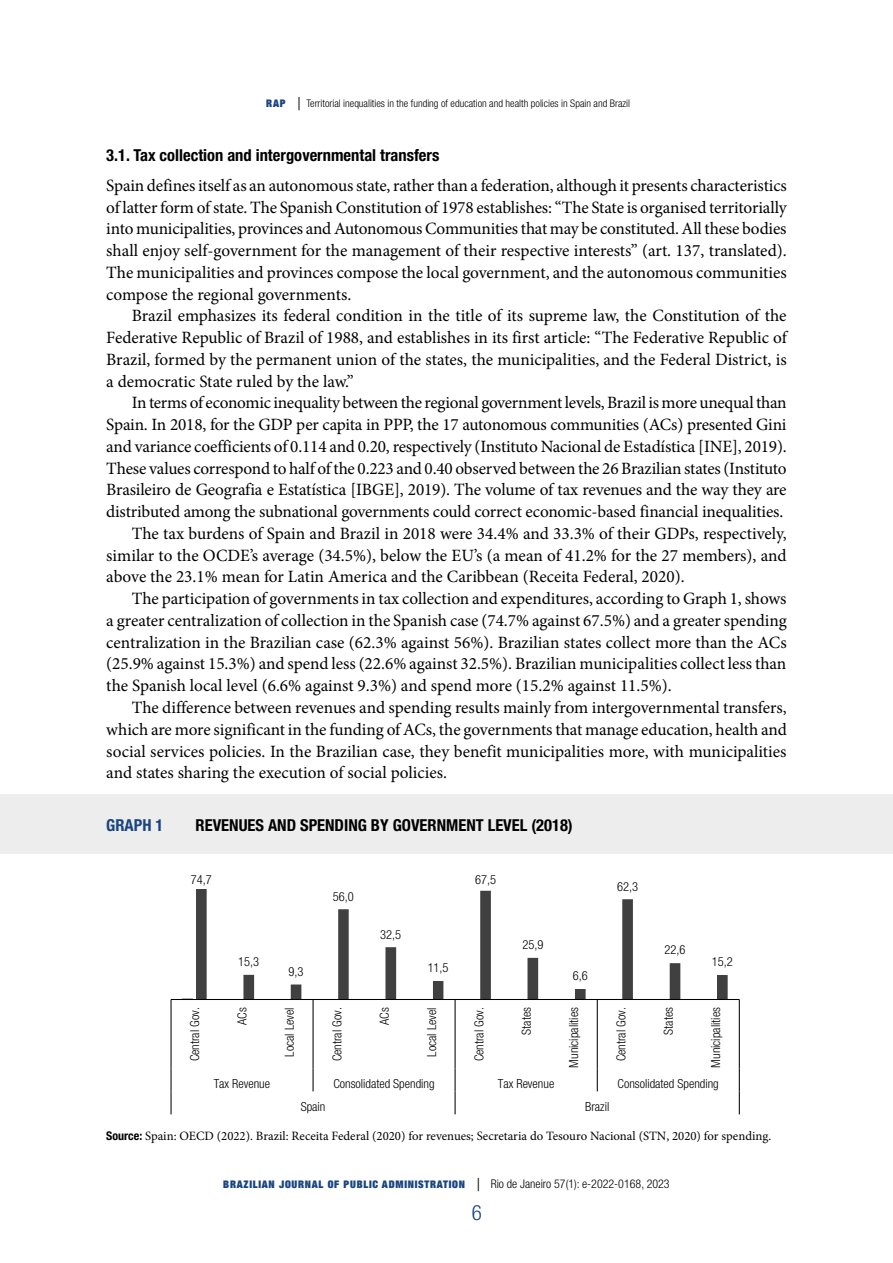
<style>
.page{position:relative;width:893px;height:1263px;background:#fff}
.page>*{position:absolute;margin:0;border:0;box-sizing:border-box;transform-origin:0 0}
.t1{font:300 condensed 21px "Helvetica Neue LT Std";color:#184480}
.t2{font:17.25px/21.8px "Minion Pro";letter-spacing:-.005em;color:#000;text-align:justify}
.t3{font:700 condensed 16.5px "Helvetica Neue LT Std";color:#000}
.t4{font:700 condensed 16.5px "Helvetica Neue LT Std";color:#184480}
.t5{font:12.75px "Minion Pro";color:#000}
.t6{font:300 condensed 12.45px "Helvetica Neue LT Std";color:#000}
.t7{font:300 condensed 10.5px "Helvetica Neue LT Std";color:#000}
.t8{font:900 expanded 10.5px "Helvetica Neue";letter-spacing:.07em;color:#184480}
.s1{font-family:"Helvetica Neue";font-weight:900;font-stretch:expanded;color:#184480}
.s2{font-size:18px}
.s3{font-family:"Helvetica Neue LT Std";font-weight:700;font-stretch:condensed;font-size:12px}
.s4{font-family:"Helvetica Neue LT Std";font-weight:300;font-stretch:condensed;font-size:18px;color:#000}
.s5{font-family:"Helvetica Neue LT Std";font-weight:300;font-stretch:condensed;font-size:12px;color:#000}
</style>
<div class="page">
<div style="left:0;top:794px;width:893px;height:60px;background:#ededed"></div>
<svg style="left:196px;top:889px;width:532px;height:110px"></svg>
<hr style="left:171px;top:999px;width:568px;height:1px;background:#000">
<hr style="left:171px;top:999px;width:1px;height:69px;background:#000">
<hr style="left:313px;top:999px;width:1px;height:69px;background:#000">
<hr style="left:455px;top:999px;width:1px;height:69px;background:#000">
<hr style="left:597px;top:999px;width:1px;height:69px;background:#000">
<hr style="left:739px;top:999px;width:1px;height:69px;background:#000">
<svg style="left:313px;top:1068px;width:1px;height:23px"></svg>
<svg style="left:597px;top:1068px;width:1px;height:23px"></svg>
<svg style="left:171px;top:1068px;width:1px;height:46px"></svg>
<svg style="left:455px;top:1068px;width:1px;height:46px"></svg>
<svg style="left:739px;top:1068px;width:1px;height:46px"></svg>
<div style="left:234px;top:952px;width:29px;height:19px;background:#fff"></div>
<div style="left:284px;top:962px;width:24px;height:18px;background:#fff"></div>
<div style="left:329px;top:887px;width:29px;height:18px;background:#fff"></div>
<div style="left:376px;top:925px;width:29px;height:18px;background:#fff"></div>
<div style="left:423px;top:958px;width:30px;height:19px;background:#fff"></div>
<div style="left:518px;top:935px;width:29px;height:19px;background:#fff"></div>
<div style="left:569px;top:966px;width:23px;height:19px;background:#fff"></div>
<div style="left:613px;top:877px;width:29px;height:18px;background:#fff"></div>
<div style="left:660px;top:941px;width:30px;height:18px;background:#fff"></div>
<div style="left:708px;top:953px;width:29px;height:18px;background:#fff"></div>
<p class="t7" style="left:266px;top:98px;width:365px"><span class="s1">RAP</span> <span class="s2">|</span> Territorial inequalities in the funding of education and health policies in Spain and Brazil</p>
<p class="t3" style="left:106px;top:145px;width:335px">3.1. Tax collection and intergovernmental transfers</p>
<p class="t2" style="left:106px;top:175px;width:682px">Spain defines itself as an autonomous state, rather than a federation, although it presents characteristics of latter form of state. The Spanish Constitution of 1978 establishes: “The State is organised territorially into municipalities, provinces and Autonomous Communities that may be constituted. All these bodies shall enjoy self-government for the management of their respective interests” (art. 137, translated).<br>The municipalities and provinces compose the local government, and the autonomous communities compose the regional governments.</p>
<p class="t2" style="left:106px;top:305px;width:682px;text-indent:26px">Brazil emphasizes its federal condition in the title of its supreme law, the Constitution of the Federative Republic of Brazil of 1988, and establishes in its first article: “The Federative Republic of Brazil, formed by the permanent union of the states, the municipalities, and the Federal District, is a democratic State ruled by the law.”</p>
<p class="t2" style="left:132px;top:392px;width:656px">In terms of economic inequality between the regional government levels, Brazil is more unequal than</p>
<p class="t2" style="left:106px;top:414px;width:682px">Spain. In 2018, for the GDP per capita in PPP, the 17 autonomous communities (ACs) presented Gini</p>
<p class="t2" style="left:106px;top:436px;width:682px">and variance coefficients of 0.114 and 0.20, respectively (Instituto Nacional de Estadística [INE], 2019).</p>
<p class="t2" style="left:106px;top:457px;width:682px">These values correspond to half of the 0.223 and 0.40 observed between the 26 Brazilian states (Instituto</p>
<p class="t2" style="left:106px;top:479px;width:682px">Brasileiro de Geografia e Estatística [IBGE], 2019). The volume of tax revenues and the way they are</p>
<p class="t2" style="left:106px;top:501px;width:678px">distributed among the subnational governments could correct economic-based financial inequalities.</p>
<p class="t2" style="left:132px;top:523px;width:656px">The tax burdens of Spain and Brazil in 2018 were 34.4% and 33.3% of their GDPs, respectively,</p>
<p class="t2" style="left:106px;top:544px;width:682px">similar to the OCDE’s average (34.5%), below the EU’s (a mean of 41.2% for the 27 members), and</p>
<p class="t2" style="left:106px;top:566px;width:580px">above the 23.1% mean for Latin America and the Caribbean (Receita Federal, 2020).</p>
<p class="t2" style="left:132px;top:588px;width:656px">The participation of governments in tax collection and expenditures, according to Graph 1, shows</p>
<p class="t2" style="left:106px;top:610px;width:682px">a greater centralization of collection in the Spanish case (74.7% against 67.5%) and a greater spending</p>
<p class="t2" style="left:106px;top:631px;width:682px">centralization in the Brazilian case (62.3% against 56%). Brazilian states collect more than the ACs</p>
<p class="t2" style="left:106px;top:653px;width:682px">(25.9% against 15.3%) and spend less (22.6% against 32.5%). Brazilian municipalities collect less than</p>
<p class="t2" style="left:106px;top:675px;width:567px">the Spanish local level (6.6% against 9.3%) and spend more (15.2% against 11.5%).</p>
<p class="t2" style="left:132px;top:697px;width:656px">The difference between revenues and spending results mainly from intergovernmental transfers,</p>
<p class="t2" style="left:106px;top:718px;width:682px">which are more significant in the funding of ACs, the governments that manage education, health and</p>
<p class="t2" style="left:106px;top:740px;width:682px">social services policies. In the Brazilian case, they benefit municipalities more, with municipalities</p>
<p class="t2" style="left:106px;top:762px;width:342px">and states sharing the execution of social policies.</p>
<p class="t4" style="left:106px;top:815px;width:59px">GRAPH 1</p>
<p class="t3" style="left:196px;top:815px;width:379px">REVENUES AND SPENDING BY GOVERNMENT LEVEL (2018)</p>
<p class="t6" style="left:191px;top:873px;width:22px">74,7</p>
<p class="t6" style="left:238px;top:955px;width:22px">15,3</p>
<p class="t6" style="left:289px;top:964px;width:16px">9,3</p>
<p class="t6" style="left:333px;top:889px;width:22px">56,0</p>
<p class="t6" style="left:380px;top:927px;width:22px">32,5</p>
<p class="t6" style="left:475px;top:873px;width:22px">67,5</p>
<p class="t6" style="left:428px;top:961px;width:22px">11,5</p>
<p class="t6" style="left:522px;top:937px;width:22px">25,9</p>
<p class="t6" style="left:573px;top:969px;width:16px">6,6</p>
<p class="t6" style="left:617px;top:879px;width:22px">62,3</p>
<p class="t6" style="left:664px;top:943px;width:22px">22,6</p>
<p class="t6" style="left:712px;top:955px;width:22px">15,2</p>
<p class="t6" style="left:188px;top:1061px;width:56px;rotate:-90deg">Central Gov.</p>
<p class="t6" style="left:235px;top:1025px;width:19px;rotate:-90deg">ACs</p>
<p class="t6" style="left:282px;top:1056px;width:51px;rotate:-90deg">Local Level</p>
<p class="t6" style="left:330px;top:1061px;width:56px;rotate:-90deg">Central Gov.</p>
<p class="t6" style="left:377px;top:1025px;width:19px;rotate:-90deg">ACs</p>
<p class="t6" style="left:424px;top:1056px;width:51px;rotate:-90deg">Local Level</p>
<p class="t6" style="left:472px;top:1061px;width:56px;rotate:-90deg">Central Gov.</p>
<p class="t6" style="left:519px;top:1035px;width:29px;rotate:-90deg">States</p>
<p class="t6" style="left:567px;top:1067px;width:62px;rotate:-90deg">Municipalities</p>
<p class="t6" style="left:614px;top:1061px;width:56px;rotate:-90deg">Central Gov.</p>
<p class="t6" style="left:661px;top:1035px;width:29px;rotate:-90deg">States</p>
<p class="t6" style="left:709px;top:1067px;width:62px;rotate:-90deg">Municipalities</p>
<p class="t6" style="left:214px;top:1076px;width:58px">Tax Revenue</p>
<p class="t6" style="left:333px;top:1076px;width:103px">Consolidated Spending</p>
<p class="t6" style="left:498px;top:1076px;width:58px">Tax Revenue</p>
<p class="t6" style="left:618px;top:1076px;width:103px">Consolidated Spending</p>
<p class="t6" style="left:301px;top:1099px;width:26px">Spain</p>
<p class="t6" style="left:585px;top:1099px;width:26px">Brazil</p>
<p class="t5" style="left:106px;top:1127px;width:666px"><span class="s3">Source:</span> Spain: OECD (2022). Brazil: Receita Federal (2020) for revenues; Secretaria do Tesouro Nacional (STN, 2020) for spending.</p>
<p class="t8" style="left:223px;top:1177px;width:448px">BRAZILIAN JOURNAL OF PUBLIC ADMINISTRATION <span class="s4">|</span> <span class="s5">Rio de Janeiro 57(1): e-2022-0168, 2023</span></p>
<p class="t1" style="left:472px;top:1200px;width:12px">6</p>
</div>
